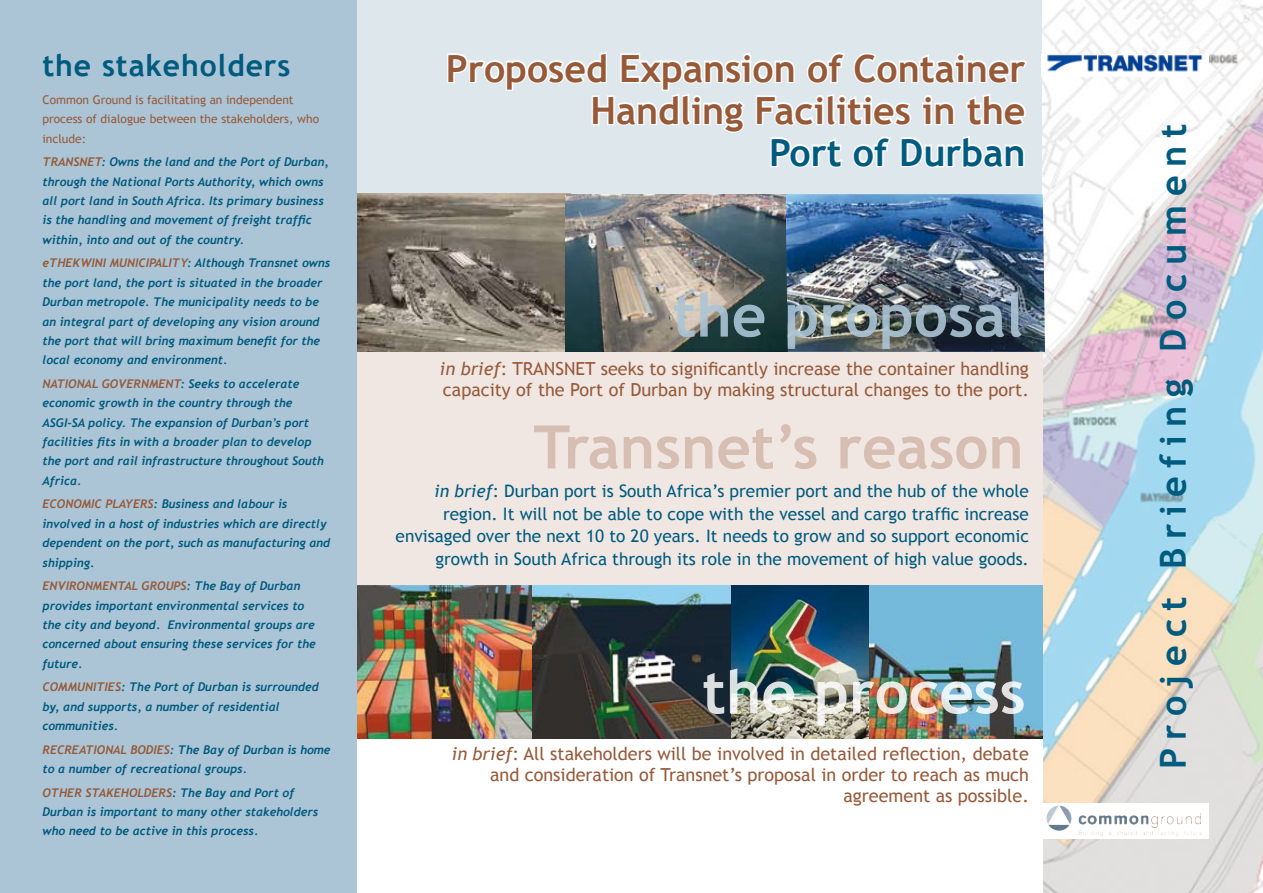
<style>
.page{position:relative;width:1263px;height:893px;background:#fff}
.page>*{position:absolute;margin:0;border:0;box-sizing:border-box;transform-origin:0 0}
.t1{font:700 60px "Trebuchet MS";color:#d7beb2}
.t2{font:700 60px "Trebuchet MS";color:#acc5d6}
.t3{font:700 60px "Trebuchet MS";color:#fff}
.t4{font:700 37.5px/42px "Trebuchet MS";color:#975a39;text-align:right}
.t5{font:700 37.5px "Trebuchet MS";color:#005b7f}
.t6{font:700 36px "Trebuchet MS";letter-spacing:.23em;color:#005b7f}
.t7{font:700 30px "Trebuchet MS";letter-spacing:.03em;color:#005b7f}
.t8{font:18px/21px "Trebuchet MS";color:#975a39}
.t9{font:17.25px/22.5px "Trebuchet MS";color:#005b7f;text-align:right}
.t10{font:italic 700 12px/19.4px "Trebuchet";color:#005b7f}
.t11{font:12px/19.4px "Trebuchet MS";color:#975a39}
.s1{color:#975a39}
.s2{font-style:italic}
</style>
<div class="page">
<img style="left:1041px;top:0;width:222px;height:893px">
<div style="left:331px;top:312px;width:711px;height:284px;background:#f0e7e3"></div>
<div style="left:348px;top:718px;width:694px;height:175px;background:#fff"></div>
<div style="left:1042px;top:804px;width:167px;height:35px;background:#fff"></div>
<div style="left:331px;top:0;width:710px;height:218px;background:#dee7ec"></div>
<img style="left:357px;top:585px;width:686px;height:153px">
<div style="left:0;top:0;width:357px;height:893px;background:#acc5d6"></div>
<img style="left:1046px;top:805px;width:155px;height:24px">
<img style="left:357px;top:193px;width:213px;height:159px">
<img style="left:566px;top:194px;width:479px;height:158px">
<svg style="left:447px;top:52px;width:580px;height:116px"></svg>
<img style="left:1041px;top:54px;width:168px;height:23px">
<h3 class="t7" style="left:43px;top:47px;width:249px">the stakeholders</h3>
<p class="t11" style="left:43px;top:90px;width:278px">Common Ground is facilitating an independent process of dialogue between the stakeholders, who include:</p>
<p class="t10" style="left:43px;top:153px;width:288px"><span class="s1">TRANSNET</span>: Owns the land and the Port of Durban, through the National Ports Authority, which owns all port land in South Africa. Its primary business is the handling and movement of freight traffic within, into and out of the country.</p>
<p class="t10" style="left:43px;top:254px;width:289px"><span class="s1">eTHEKWINI MUNICIPALITY</span>: Although Transnet owns the port land, the port is situated in the broader Durban metropole. The municipality needs to be an integral part of developing any vision around the port that will bring maximum benefit for the local economy and environment.</p>
<p class="t10" style="left:43px;top:374px;width:283px"><span class="s1">NATIONAL GOVERNMENT</span>: Seeks to accelerate economic growth in the country through the ASGI-SA policy. The expansion of Durban’s port facilities fits in with a broader plan to develop the port and rail infrastructure throughout South Africa.</p>
<p class="t10" style="left:43px;top:495px;width:289px"><span class="s1">ECONOMIC PLAYERS</span>: Business and labour is involved in a host of industries which are directly dependent on the port, such as manufacturing and shipping.</p>
<p class="t10" style="left:43px;top:576px;width:275px"><span class="s1">ENVIRONMENTAL GROUPS</span>: The Bay of Durban provides important environmental services to the city and beyond. Environmental groups are concerned about ensuring these services for the future.</p>
<p class="t10" style="left:43px;top:677px;width:278px"><span class="s1">COMMUNITIES</span>: The Port of Durban is surrounded by, and supports, a number of residential communities.</p>
<p class="t10" style="left:43px;top:740px;width:290px"><span class="s1">RECREATIONAL BODIES</span>: The Bay of Durban is home to a number of recreational groups.</p>
<p class="t10" style="left:43px;top:783px;width:277px"><span class="s1">OTHER STAKEHOLDERS</span>: The Bay and Port of<br>Durban is important to many other stakeholders who need to be active in this process.</p>
<h2 class="t4" style="left:446px;top:47px;width:581px">Proposed Expansion of Container<br>Handling Facilities in the</h2>
<h2 class="t5" style="left:769px;top:129px;width:258px">Port of Durban</h2>
<h1 class="t2" style="left:672px;top:278px;width:352px">the proposal</h1>
<h3 class="t8" style="left:440px;top:358px;width:590px"><span class="s2">in brief</span>: TRANSNET seeks to significantly increase the container handling capacity of the Port of Durban by making structural changes to the port.</h3>
<h1 class="t1" style="left:533px;top:410px;width:492px">Transnet’s reason</h1>
<p class="t9" style="left:396px;top:480px;width:635px"><span class="s2">in brief</span>: Durban port is South Africa’s premier port and the hub of the whole region. It will not be able to cope with the vessel and cargo traffic increase envisaged over the next 10 to 20 years. It needs to grow and so support economic growth in South Africa through its role in the movement of high value goods.</p>
<h1 class="t3" style="left:702px;top:655px;width:325px">the process</h1>
<h3 class="t8" style="left:452px;top:744px;width:579px;text-align:right"><span class="s2">in brief</span>: All stakeholders will be involved in detailed reflection, debate and consideration of Transnet’s proposal in order to reach as much agreement as possible.</h3>
<h3 class="t6" style="left:1150px;top:769px;width:647px;rotate:-90deg">Project Briefing Document</h3>
</div>
